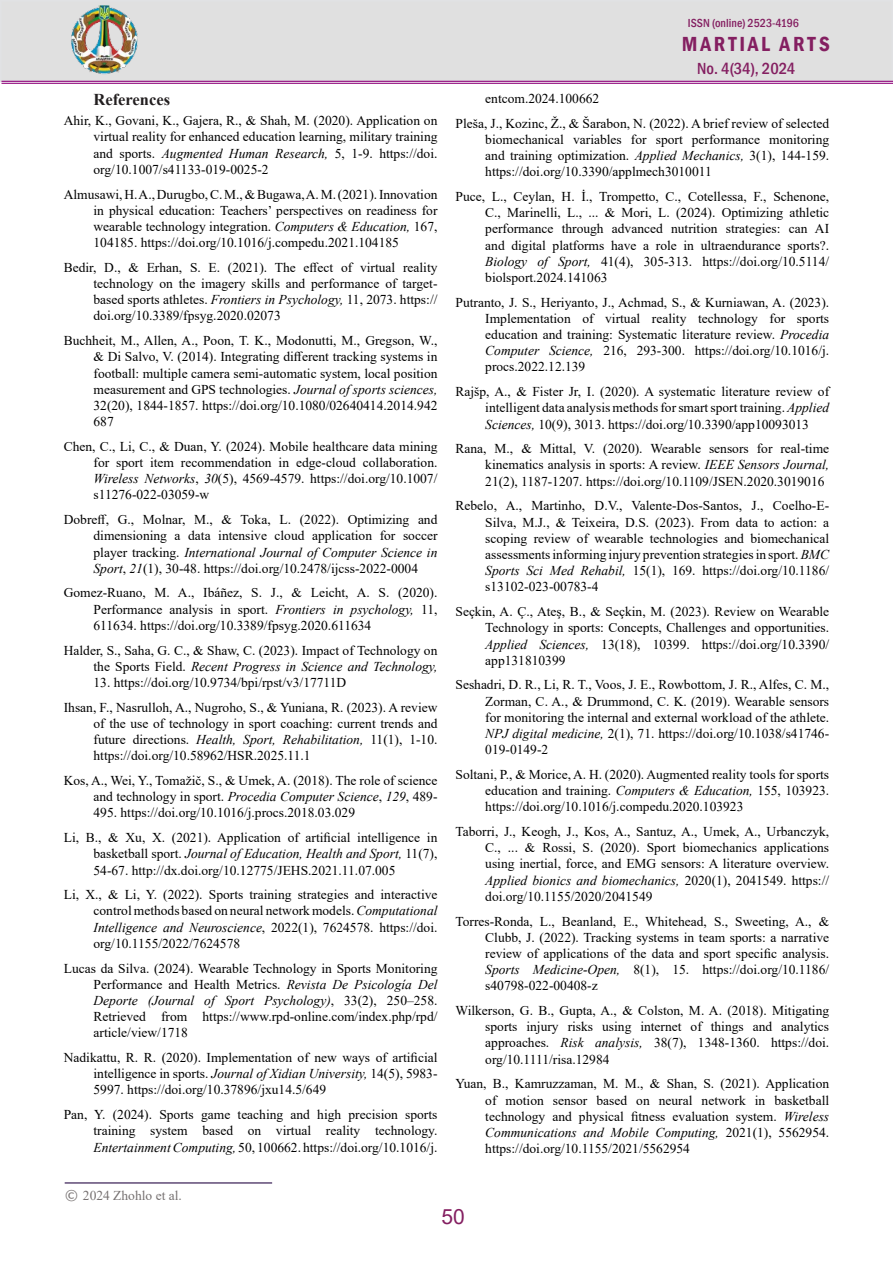
<style>
.page{position:relative;width:893px;height:1263px;background:#fff}
.page>*{position:absolute;margin:0;border:0;box-sizing:border-box;transform-origin:0 0}
.t1{font:600 condensed 21px "Franklin Gothic";letter-spacing:.13em;color:#841f61}
.t2{font:21px "Arial";color:#841f61}
.t3{font:500 condensed 16.5px "Franklin Gothic";color:#841f61}
.List_Paragraph{font:700 16.5px "Times New Roman";color:#231f20}
.t4{font:13.5px/16.2px "Times New Roman";color:#000;text-align:justify}
.Обычный{font:13.5px "Times New Roman";color:#767171}
.t5{font:500 condensed 12px "Franklin Gothic";color:#841f61}
.s1{font-style:italic}
.s2{font-family:"Verdana"}
</style>
<div class="page">
<div style="left:0;top:0;width:893px;height:82px;background:#e0e0e0;border:2px solid #e1e2e4"></div>
<hr style="left:2px;top:81px;width:891px;height:1px;background:#9c248b">
<hr style="left:2px;top:83px;width:891px;height:1px;background:#9c248b">
<img style="left:71px;top:5px;width:67px;height:69px">
<hr style="left:65px;top:1182px;width:207px;height:2px;background:#5f4a76">
<p class="t5" style="left:688px;top:15px;width:113px">ISSN (online) 2523-4196</p>
<p class="List_Paragraph" style="left:94px;top:87px;width:78px">References</p>
<p class="t4" style="left:94px;top:112px;width:345px;text-indent:-30px">Ahir, K., Govani, K., Gajera, R., &amp; Shah, M. (2020). Application on virtual reality for enhanced education learning, military training and sports. <span class="s1">Augmented Human Research,</span> 5, 1-9. https://doi. org/10.1007/s41133-019-0025-2</p>
<p class="t4" style="left:94px;top:185px;width:345px;text-indent:-30px">Almusawi, H. A., Durugbo, C. M., &amp; Bugawa, A. M. (2021). Innovation in physical education: Teachers’ perspectives on readiness for wearable technology integration. <span class="s1">Computers &amp; Education,</span> 167, 104185. https://doi.org/10.1016/j.compedu.2021.104185</p>
<p class="t4" style="left:94px;top:259px;width:345px;text-indent:-30px">Bedir, D., &amp; Erhan, S. E. (2021). The effect of virtual reality technology on the imagery skills and performance of target&shy;based sports athletes. <span class="s1">Frontiers in Psychology,</span> 11, 2073. https:// doi.org/10.3389/fpsyg.2020.02073</p>
<p class="t4" style="left:94px;top:332px;width:345px;text-indent:-30px">Buchheit, M., Allen, A., Poon, T. K., Modonutti, M., Gregson, W., &amp; Di Salvo, V. (2014). Integrating different tracking systems in football: multiple camera semi-automatic system, local position measurement and GPS technologies. <span class="s1">Journal of sports sciences, </span>32(20), 1844-1857. https://doi.org/10.1080/02640414.2014.942<br>687</p>
<p class="t4" style="left:94px;top:438px;width:345px;text-indent:-30px">Chen, C., Li, C., &amp; Duan, Y. (2024). Mobile healthcare data mining for sport item recommendation in edge-cloud collaboration.<br><span class="s1">Wireless Networks</span>, <span class="s1">30</span>(5), 4569-4579. https://doi.org/10.1007/ s11276-022-03059-w</p>
<p class="t4" style="left:94px;top:511px;width:345px;text-indent:-30px">Dobreff, G., Molnar, M., &amp; Toka, L. (2022). Optimizing and dimensioning a data intensive cloud application for soccer player tracking. <span class="s1">International Journal of Computer Science in Sport</span>, <span class="s1">21</span>(1), 30-48. https://doi.org/10.2478/ijcss-2022-0004</p>
<p class="t4" style="left:94px;top:584px;width:345px;text-indent:-30px">Gomez-Ruano, M. A., Ibáñez, S. J., &amp; Leicht, A. S. (2020).<br>Performance analysis in sport. <span class="s1">Frontiers in psychology,</span> 11, 611634. https://doi.org/10.3389/fpsyg.2020.611634</p>
<p class="t4" style="left:64px;top:641px;width:375px;text-align:right">Halder, S., Saha, G. C., &amp; Shaw, C. (2023). Impact of Technology on the Sports Field. <span class="s1">Recent Progress in Science and Technology,</span></p>
<p class="t4" style="left:94px;top:674px;width:254px">13. https://doi.org/10.9734/bpi/rpst/v3/17711D</p>
<p class="t4" style="left:94px;top:699px;width:345px;text-indent:-30px">Ihsan, F., Nasrulloh, A., Nugroho, S., &amp; Yuniana, R. (2023). A review of the use of technology in sport coaching: current trends and future directions. <span class="s1">Health, Sport, Rehabilitation,</span> 11(1), 1-10. https://doi.org/10.58962/HSR.2025.11.1</p>
<p class="t4" style="left:94px;top:772px;width:345px;text-indent:-30px">Kos, A., Wei, Y., Tomažič, S., &amp; Umek, A. (2018). The role of science and technology in sport. <span class="s1">Procedia Computer Science</span>, <span class="s1">129</span>, 489- 495. https://doi.org/10.1016/j.procs.2018.03.029</p>
<p class="t4" style="left:94px;top:829px;width:345px;text-indent:-30px">Li, B., &amp; Xu, X. (2021). Application of artificial intelligence in basketball sport. <span class="s1">Journal of Education, Health and Sport,</span> 11(7), 54-67. http://dx.doi.org/10.12775/JEHS.2021.11.07.005</p>
<p class="t4" style="left:94px;top:886px;width:345px;text-indent:-30px">Li, X., &amp; Li, Y. (2022). Sports training strategies and interactive control methods based on neural network models. <span class="s1">Computational Intelligence and Neuroscience</span>, 2022(1), 7624578. https://doi. org/10.1155/2022/7624578</p>
<p class="t4" style="left:94px;top:959px;width:345px;text-indent:-30px">Lucas da Silva. (2024). Wearable Technology in Sports Monitoring Performance and Health Metrics. <span class="s1">Revista De Psicología Del Deporte (Journal of Sport Psychology)</span>, 33(2), 250–258.<br>Retrieved from https://www.rpd-online.com/index.php/rpd/ article/view/1718</p>
<p class="t4" style="left:94px;top:1049px;width:345px;text-indent:-30px">Nadikattu, R. R. (2020). Implementation of new ways of artificial intelligence in sports. <span class="s1">Journal of Xidian University,</span> 14(5), 5983- 5997. https://doi.org/10.37896/jxu14.5/649</p>
<p class="t4" style="left:94px;top:1106px;width:345px;text-indent:-30px">Pan, Y. (2024). Sports game teaching and high precision sports training system based on virtual reality technology.<br><span class="s1">Entertainment Computing,</span> 50, 100662. https://doi.org/10.1016/j.</p>
<p class="Обычный" style="left:65px;top:1186px;width:119px"><span class="s2">©</span> 2024 Zhohlo et al.</p>
<h1 class="t1" style="left:682px;top:30px;width:149px">МARTIAL ARTS</h1>
<p class="t3" style="left:697px;top:58px;width:99px">No. 4(34), 2024</p>
<p class="t4" style="left:485px;top:90px;width:115px">entcom.2024.100662</p>
<p class="t4" style="left:485px;top:115px;width:345px;text-indent:-30px">Pleša, J., Kozinc, Ž., &amp; Šarabon, N. (2022). A brief review of selected biomechanical variables for sport performance monitoring and training optimization. <span class="s1">Applied Mechanics,</span> 3(1), 144-159. https://doi.org/10.3390/applmech3010011</p>
<p class="t4" style="left:485px;top:188px;width:345px;text-indent:-30px">Puce, L., Ceylan, H. İ., Trompetto, C., Cotellessa, F., Schenone, C., Marinelli, L., ... &amp; Mori, L. (2024). Optimizing athletic performance through advanced nutrition strategies: can AI and digital platforms have a role in ultraendurance sports?.<br><span class="s1">Biology of Sport,</span> 41(4), 305-313. https://doi.org/10.5114/ biolsport.2024.141063</p>
<p class="t4" style="left:485px;top:294px;width:345px;text-indent:-30px">Putranto, J. S., Heriyanto, J., Achmad, S., &amp; Kurniawan, A. (2023).<br>Implementation of virtual reality technology for sports education and training: Systematic literature review. <span class="s1">Procedia Computer Science,</span> 216, 293-300. https://doi.org/10.1016/j. procs.2022.12.139</p>
<p class="t4" style="left:485px;top:383px;width:345px;text-indent:-30px">Rajšp, A., &amp; Fister Jr, I. (2020). A systematic literature review of intelligent data analysis methods for smart sport training. <span class="s1">Applied Sciences,</span> 10(9), 3013. https://doi.org/10.3390/app10093013</p>
<p class="t4" style="left:485px;top:440px;width:345px;text-indent:-30px">Rana, M., &amp; Mittal, V. (2020). Wearable sensors for real-time kinematics analysis in sports: A review. <span class="s1">IEEE Sensors Journal, </span>21(2), 1187-1207. https://doi.org/10.1109/JSEN.2020.3019016</p>
<p class="t4" style="left:485px;top:497px;width:345px;text-indent:-30px">Rebelo, A., Martinho, D.V., Valente-Dos-Santos, J., Coelho-E-Silva, M.J., &amp; Teixeira, D.S. (2023). From data to action: a scoping review of wearable technologies and biomechanical assessments informing injury prevention strategies in sport. <span class="s1">BMC Sports Sci Med Rehabil,</span> 15(1), 169. https://doi.org/10.1186/ s13102-023-00783-4</p>
<p class="t4" style="left:485px;top:603px;width:345px;text-indent:-30px">Seçkin, A. Ç., Ateş, B., &amp; Seçkin, M. (2023). Review on Wearable Technology in sports: Concepts, Challenges and opportunities.<br><span class="s1">Applied Sciences,</span> 13(18), 10399. https://doi.org/10.3390/ app131810399</p>
<p class="t4" style="left:485px;top:676px;width:345px;text-indent:-30px">Seshadri, D. R., Li, R. T., Voos, J. E., Rowbottom, J. R., Alfes, C. M., Zorman, C. A., &amp; Drummond, C. K. (2019). Wearable sensors for monitoring the internal and external workload of the athlete.<br><span class="s1">NPJ digital medicine,</span> 2(1), 71. https://doi.org/10.1038/s41746- 019-0149-2</p>
<p class="t4" style="left:485px;top:766px;width:345px;text-indent:-30px">Soltani, P., &amp; Morice, A. H. (2020). Augmented reality tools for sports education and training. <span class="s1">Computers &amp; Education,</span> 155, 103923. https://doi.org/10.1016/j.compedu.2020.103923</p>
<p class="t4" style="left:485px;top:823px;width:345px;text-indent:-30px">Taborri, J., Keogh, J., Kos, A., Santuz, A., Umek, A., Urbanczyk, C., ... &amp; Rossi, S. (2020). Sport biomechanics applications using inertial, force, and EMG sensors: A literature overview.<br><span class="s1">Applied bionics and biomechanics,</span> 2020(1), 2041549. https:// doi.org/10.1155/2020/2041549</p>
<p class="t4" style="left:485px;top:912px;width:345px;text-indent:-30px">Torres-Ronda, L., Beanland, E., Whitehead, S., Sweeting, A., &amp; Clubb, J. (2022). Tracking systems in team sports: a narrative review of applications of the data and sport specific analysis.<br><span class="s1">Sports Medicine-Open,</span> 8(1), 15. https://doi.org/10.1186/ s40798-022-00408-z</p>
<p class="t4" style="left:485px;top:1002px;width:345px;text-indent:-30px">Wilkerson, G. B., Gupta, A., &amp; Colston, M. A. (2018). Mitigating sports injury risks using internet of things and analytics approaches. <span class="s1">Risk analysis,</span> 38(7), 1348-1360. https://doi. org/10.1111/risa.12984</p>
<p class="t4" style="left:485px;top:1075px;width:345px;text-indent:-30px">Yuan, B., Kamruzzaman, M. M., &amp; Shan, S. (2021). Application of motion sensor based on neural network in basketball technology and physical fitness evaluation system. <span class="s1">Wireless Communications and Mobile Computing,</span> 2021(1), 5562954. https://doi.org/10.1155/2021/5562954</p>
<h1 class="t2" style="left:442px;top:1202px;width:25px">50</h1>
</div>
